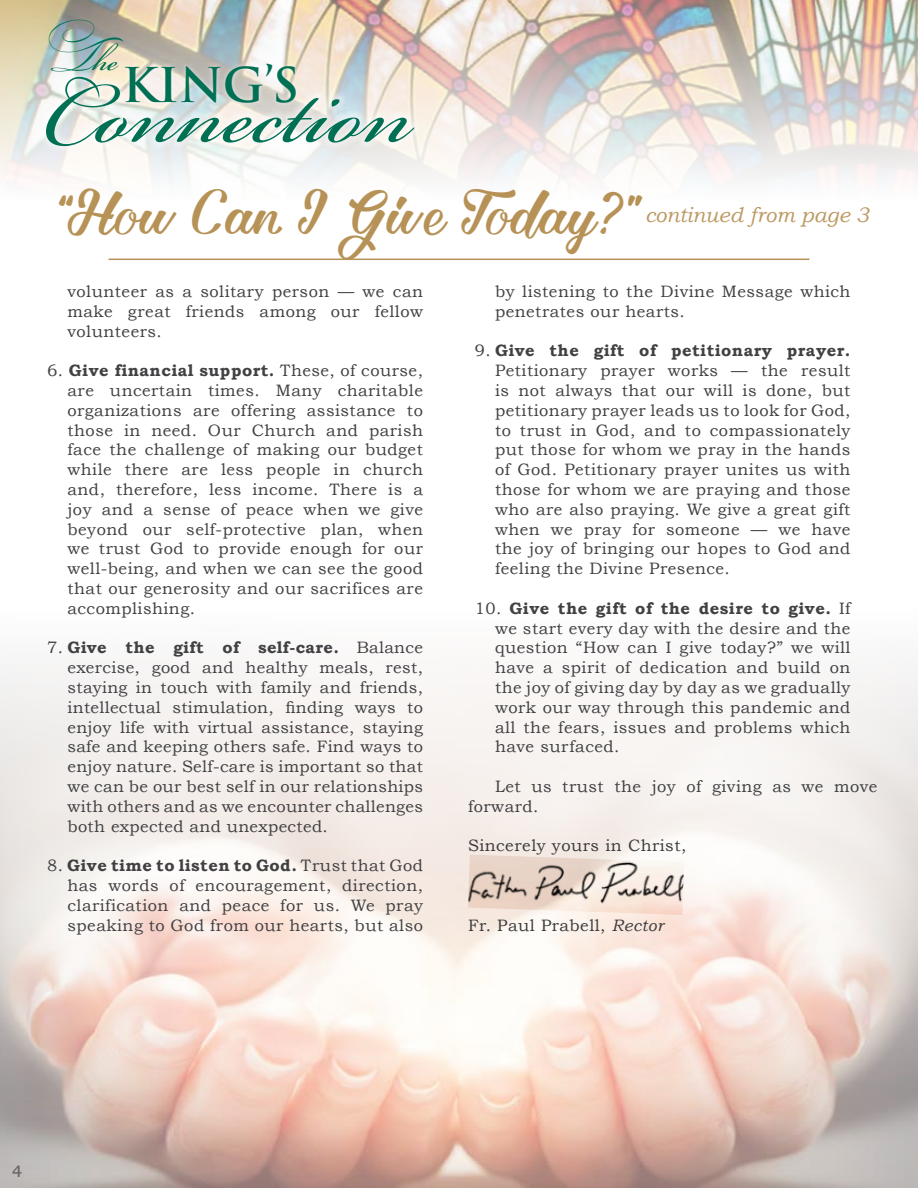
<style>
.page{position:relative;width:918px;height:1188px;background:#fff}
.page>*{position:absolute;margin:0;border:0;box-sizing:border-box;transform-origin:0 0}
.t1{font:138.3px "Bickham Script Pro";color:#007054}
.t2{font:48px "hillda";color:#b79257}
.t3{font:46.8px "Bickham Script Pro";color:#007054}
.t4{font:700 46.65px "Trajan Pro";color:#007054}
.t5{font:italic 21px "Bookman Old Style";color:#bc9962}
.t6{font:16.5px/19.8px "Bookman Old Style";letter-spacing:.03em;color:#414042;text-align:justify}
.t7{font:16.5px "Bookman Old Style";letter-spacing:.03em;color:#3b3b3c}
.s1{font-weight:700}
.s2{font-style:italic}
</style>
<div class="page">
<img style="left:0;top:0;width:918px;height:178px">
<svg style="left:38px;top:69px;width:384px;height:84px"></svg>
<div style="left:120px;top:59px;width:181px;height:49px;background:#fff;opacity:.75"></div>
<hr style="left:109px;top:259px;width:700px;height:1px;background:#b79257">
<img style="left:468px;top:855px;width:216px;height:60px">
<h3 class="t3" style="left:48px;top:27px;width:77px">Th e</h3>
<h3 class="t4" style="left:122px;top:56px;width:179px">KING’S</h3>
<h1 class="t1" style="left:43px;top:13px;width:366px">Connection</h1>
<h2 class="t2" style="left:49px;top:189px;width:590px">“How Can I Give Today?”</h2>
<p class="t5" style="left:645px;top:201px;width:226px">continued from page 3</p>
<p class="t6" style="left:68px;top:281px;width:357px">volunteer as a solitary person — we can make great friends among our fellow volunteers.</p>
<p class="t6" style="left:68px;top:361px;width:357px;text-indent:-20px">6. <span class="s1">Give financial support.</span> These, of course, are uncertain times. Many charitable organizations are offering assistance to those in need. Our Church and parish face the challenge of making our budget while there are less people in church and, therefore, less income. There is a joy and a sense of peace when we give beyond our self-protective plan, when we trust God to provide enough for our well-being, and when we can see the good that our generosity and our sacrifices are accomplishing.</p>
<p class="t6" style="left:68px;top:638px;width:357px;text-indent:-20px">7. <span class="s1">Give the gift of self-care.</span> Balance exercise, good and healthy meals, rest, staying in touch with family and friends, intellectual stimulation, finding ways to enjoy life with virtual assistance, staying safe and keeping others safe. Find ways to enjoy nature. Self-care is important so that we can be our best self in our relationships with others and as we encounter challenges both expected and unexpected.</p>
<p class="t6" style="left:68px;top:856px;width:357px;text-indent:-20px">8. <span class="s1">Give time to listen to God.</span> Trust that God has words of encouragement, direction, clarification and peace for us. We pray speaking to God from our hearts, but also</p>
<p class="t6" style="left:495px;top:281px;width:357px">by listening to the Divine Message which penetrates our hearts.</p>
<p class="t6" style="left:495px;top:341px;width:357px;text-indent:-20px">9. <span class="s1">Give the gift of petitionary prayer.<br></span>Petitionary prayer works — the result is not always that our will is done, but petitionary prayer leads us to look for God, to trust in God, and to compassionately put those for whom we pray in the hands of God. Petitionary prayer unites us with those for whom we are praying and those who are also praying. We give a great gift when we pray for someone — we have the joy of bringing our hopes to God and feeling the Divine Presence.</p>
<p class="t6" style="left:495px;top:598px;width:357px;text-indent:-20px">10. <span class="s1">Give the gift of the desire to give.</span> If we start every day with the desire and the question “How can I give today?” we will have a spirit of dedication and build on the joy of giving day by day as we gradually work our way through this pandemic and all the fears, issues and problems which have surfaced.</p>
<p class="t6" style="left:468px;top:776px;width:411px;text-indent:27px">Let us trust the joy of giving as we move forward.</p>
<p class="t7" style="left:468px;top:836px;width:220px">Sincerely yours in Christ,</p>
<p class="t7" style="left:468px;top:916px;width:197px">Fr. Paul Prabell, <span class="s2">Rector</span></p>
<p class="t6" style="left:12px;top:1162px;width:12px">4</p>
</div>
